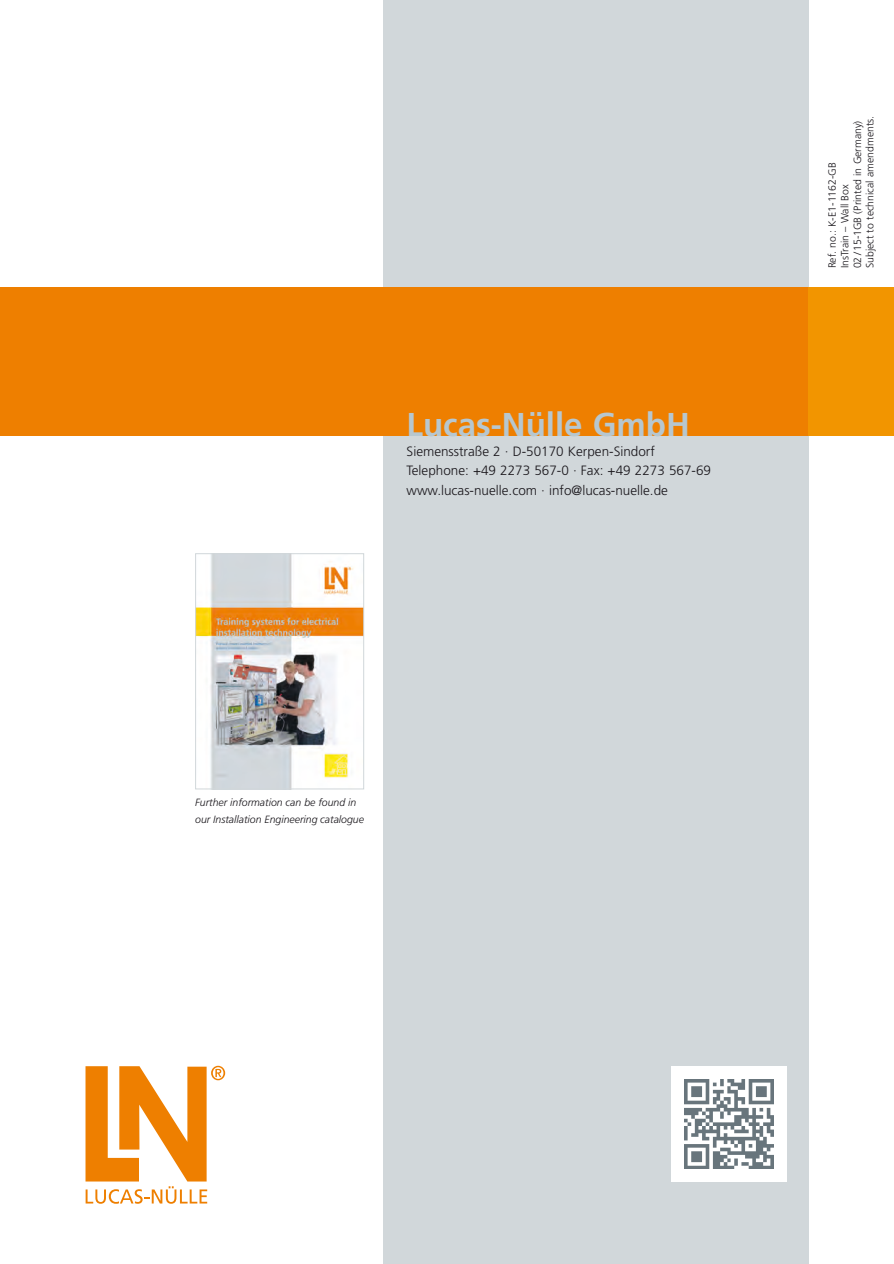
<style>
.page{position:relative;width:894px;height:1264px;background:#fff}
.page>*{position:absolute;margin:0;border:0;box-sizing:border-box;transform-origin:0 0}
.t1{font:700 33px "Frutiger";color:#b7c7cf}
.t2{font:300 13.5px/19.5px "Frutiger";color:#1a171c}
.t3{font:300 10.5px/12.6px "Frutiger";color:#1a171c}
.t4{font:italic 300 10.5px/16.5px "Frutiger";color:#1a171c}
</style>
<div class="page">
<div style="left:383px;top:0;width:425px;height:1264px;background:#d1d7da"></div>
<div style="left:0;top:287px;width:894px;height:149px;background:#ee7f00"></div>
<svg style="left:86px;top:1066px;width:139px;height:138px"></svg>
<div style="left:808px;top:287px;width:86px;height:149px;background:#f29500"></div>
<img style="left:197px;top:555px;width:165px;height:232px">
<div style="left:195px;top:553px;width:169px;height:236px;border:1px solid #d1d7da"></div>
<div style="left:671px;top:1066px;width:116px;height:115px;background:#fff"></div>
<img style="left:684px;top:1079px;width:90px;height:89px">
<h1 class="t1" style="left:407px;top:405px;width:285px">Lucas-Nülle GmbH</h1>
<p class="t2" style="left:407px;top:441px;width:306px">Siemensstraße 2 · D-50170 Kerpen-Sindorf<br>Telephone: +49 2273 567-0 · Fax: +49 2273 567-69 www.lucas-nuelle.com · info@lucas-nuelle.de</p>
<p class="t3" style="left:826px;top:268px;width:154px;rotate:-90deg">Ref. no.: K-E1-1162-GB<br>InsTrain – Wall Box<br>02/15-1GB (Printed in Germany)<br>Subject to technical amendments.</p>
<p class="t4" style="left:195px;top:794px;width:170px">Further information can be found in our Installation Engineering catalogue</p>
</div>
